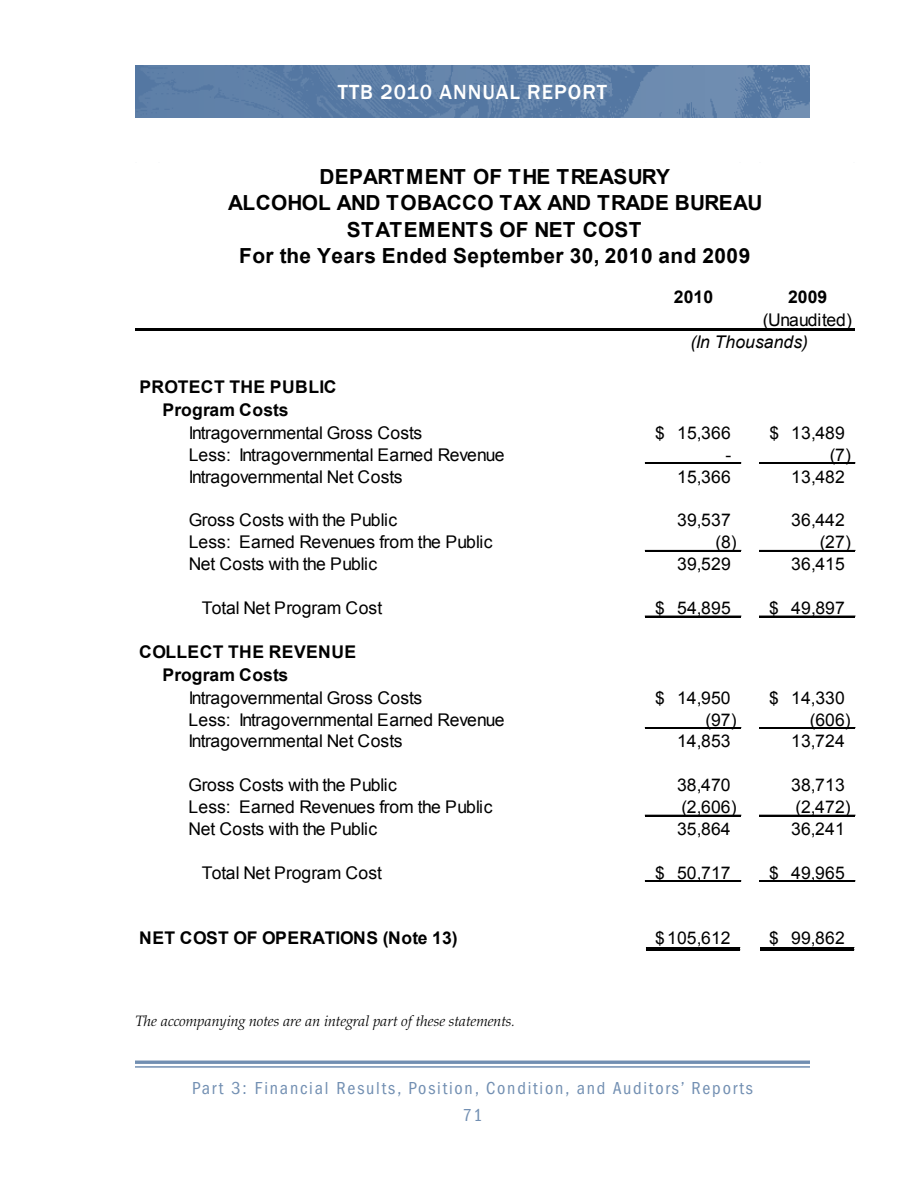
<style>
.page{position:relative;width:918px;height:1188px;background:#fff}
.page>*{position:absolute;margin:0;border:0;box-sizing:border-box;transform-origin:0 0}
.t1{font:500 21px "Franklin Gothic";letter-spacing:.05em;color:#fff}
.t2{font:700 20.85px/26.2px "Arial";letter-spacing:.015em;color:#000;text-align:center}
.t3{font:condensed 18px/27px "Franklin Gothic";letter-spacing:.1em;color:#728fb2;text-align:center}
.t4{font:17.55px "Arial";letter-spacing:.005em;color:#000}
.t5{font:17.55px "Arial";letter-spacing:-.02em;color:#000}
.t6{font:700 17.55px "Arial";letter-spacing:.015em;color:#000}
.t7{font:17.55px "Arial";letter-spacing:-.015em;color:#000}
.t8{font:italic 17.55px "Arial";letter-spacing:.005em;color:#000}
.t9{font:italic 300 15px "Palatino";color:#000}
</style>
<div class="page">
<img style="left:135px;top:66px;width:675px;height:52px">
<hr style="left:135px;top:1061px;width:675px;height:3px;background:#728fb2">
<hr style="left:135px;top:1067px;width:675px;height:1px;background:#728fb2">
<hr style="left:135px;top:328px;width:720px;height:2px;background:#000">
<hr style="left:645px;top:463px;width:96px;height:1px;background:#000">
<hr style="left:760px;top:463px;width:95px;height:1px;background:#000">
<hr style="left:645px;top:550px;width:96px;height:1px;background:#000">
<hr style="left:760px;top:550px;width:95px;height:1px;background:#000">
<hr style="left:645px;top:616px;width:96px;height:1px;background:#000">
<hr style="left:760px;top:616px;width:95px;height:1px;background:#000">
<hr style="left:645px;top:727px;width:96px;height:1px;background:#000">
<hr style="left:645px;top:728px;width:96px;height:1px;background:#000">
<hr style="left:760px;top:727px;width:95px;height:1px;background:#000">
<hr style="left:760px;top:728px;width:95px;height:1px;background:#000">
<hr style="left:645px;top:815px;width:96px;height:1px;background:#000">
<hr style="left:760px;top:815px;width:95px;height:1px;background:#000">
<hr style="left:645px;top:881px;width:96px;height:1px;background:#000">
<hr style="left:760px;top:881px;width:95px;height:1px;background:#000">
<hr style="left:646px;top:947px;width:94px;height:1px;background:#000">
<hr style="left:646px;top:948px;width:94px;height:1px;background:#000">
<hr style="left:646px;top:949px;width:94px;height:1px;background:#000">
<hr style="left:646px;top:950px;width:94px;height:1px;background:#000">
<hr style="left:761px;top:947px;width:93px;height:1px;background:#000">
<hr style="left:761px;top:948px;width:93px;height:1px;background:#000">
<hr style="left:761px;top:949px;width:93px;height:1px;background:#000">
<hr style="left:761px;top:950px;width:93px;height:1px;background:#000">
<p class="t1" style="left:338px;top:79px;width:271px">TTB 2010 ANNUAL REPORT</p>
<p class="t2" style="left:228px;top:164px;width:536px">DEPARTMENT OF THE TREASURY<br>ALCOHOL AND TOBACCO TAX AND TRADE BUREAU STATEMENTS OF NET COST<br>For the Years Ended September 30, 2010 and 2009</p>
<p class="t6" style="left:674px;top:286px;width:41px">2010</p>
<p class="t6" style="left:788px;top:286px;width:41px">2009</p>
<p class="t4" style="left:763px;top:309px;width:91px">(Unaudited)</p>
<p class="t8" style="left:690px;top:330px;width:119px">(In Thousands)</p>
<p class="t6" style="left:139px;top:375px;width:199px">PROTECT THE PUBLIC</p>
<p class="t6" style="left:162px;top:398px;width:128px">Program Costs</p>
<p class="t5" style="left:189px;top:421px;width:235px">Intragovernmental Gross Costs</p>
<p class="t4" style="left:677px;top:421px;width:55px">15,366</p>
<p class="t4" style="left:655px;top:421px;width:11px">$</p>
<p class="t4" style="left:791px;top:421px;width:55px">13,489</p>
<p class="t4" style="left:769px;top:421px;width:11px">$</p>
<p class="t5" style="left:189px;top:443px;width:317px">Less: Intragovernmental Earned Revenue</p>
<p class="t4" style="left:725px;top:443px;width:7px">-</p>
<p class="t4" style="left:830px;top:443px;width:23px">(7)</p>
<p class="t5" style="left:189px;top:465px;width:215px">Intragovernmental Net Costs</p>
<p class="t4" style="left:677px;top:465px;width:55px">15,366</p>
<p class="t4" style="left:791px;top:465px;width:55px">13,482</p>
<p class="t4" style="left:189px;top:509px;width:210px">Gross Costs with the Public</p>
<p class="t4" style="left:677px;top:509px;width:55px">39,537</p>
<p class="t4" style="left:791px;top:509px;width:55px">36,442</p>
<p class="t4" style="left:189px;top:531px;width:305px">Less: Earned Revenues from the Public</p>
<p class="t4" style="left:716px;top:531px;width:23px">(8)</p>
<p class="t4" style="left:820px;top:531px;width:33px">(27)</p>
<p class="t7" style="left:189px;top:553px;width:190px">Net Costs with the Public</p>
<p class="t4" style="left:677px;top:553px;width:55px">39,529</p>
<p class="t4" style="left:791px;top:553px;width:55px">36,415</p>
<p class="t4" style="left:202px;top:596px;width:182px">Total Net Program Cost</p>
<p class="t4" style="left:677px;top:596px;width:55px">54,895</p>
<p class="t4" style="left:655px;top:596px;width:11px">$</p>
<p class="t4" style="left:791px;top:596px;width:55px">49,897</p>
<p class="t4" style="left:769px;top:596px;width:11px">$</p>
<p class="t6" style="left:139px;top:640px;width:218px">COLLECT THE REVENUE</p>
<p class="t6" style="left:162px;top:663px;width:128px">Program Costs</p>
<p class="t5" style="left:189px;top:686px;width:235px">Intragovernmental Gross Costs</p>
<p class="t4" style="left:677px;top:686px;width:55px">14,950</p>
<p class="t4" style="left:655px;top:686px;width:11px">$</p>
<p class="t4" style="left:791px;top:686px;width:55px">14,330</p>
<p class="t4" style="left:769px;top:686px;width:11px">$</p>
<p class="t5" style="left:189px;top:708px;width:317px">Less: Intragovernmental Earned Revenue</p>
<p class="t4" style="left:706px;top:708px;width:33px">(97)</p>
<p class="t4" style="left:810px;top:708px;width:42px">(606)</p>
<p class="t5" style="left:189px;top:730px;width:215px">Intragovernmental Net Costs</p>
<p class="t4" style="left:677px;top:730px;width:55px">14,853</p>
<p class="t4" style="left:791px;top:730px;width:55px">13,724</p>
<p class="t4" style="left:189px;top:774px;width:210px">Gross Costs with the Public</p>
<p class="t4" style="left:677px;top:774px;width:55px">38,470</p>
<p class="t4" style="left:791px;top:774px;width:55px">38,713</p>
<p class="t4" style="left:189px;top:795px;width:305px">Less: Earned Revenues from the Public</p>
<p class="t4" style="left:681px;top:795px;width:57px">(2,606)</p>
<p class="t4" style="left:796px;top:795px;width:57px">(2,472)</p>
<p class="t7" style="left:189px;top:817px;width:190px">Net Costs with the Public</p>
<p class="t4" style="left:677px;top:817px;width:55px">35,864</p>
<p class="t4" style="left:791px;top:817px;width:55px">36,241</p>
<p class="t4" style="left:202px;top:861px;width:182px">Total Net Program Cost</p>
<p class="t4" style="left:677px;top:861px;width:55px">50,717</p>
<p class="t4" style="left:655px;top:861px;width:11px">$</p>
<p class="t4" style="left:791px;top:861px;width:55px">49,965</p>
<p class="t4" style="left:769px;top:861px;width:11px">$</p>
<p class="t6" style="left:139px;top:927px;width:320px">NET COST OF OPERATIONS (Note 13)</p>
<p class="t4" style="left:655px;top:927px;width:77px">$105,612</p>
<p class="t4" style="left:791px;top:927px;width:55px">99,862</p>
<p class="t4" style="left:769px;top:927px;width:11px">$</p>
<p class="t9" style="left:135px;top:1012px;width:382px">The accompanying notes are an integral part of these statements.</p>
<p class="t3" style="left:192px;top:1074px;width:562px">Part 3: Financial Results, Position, Condition, and Auditors’ Reports<br>71</p>
</div>
